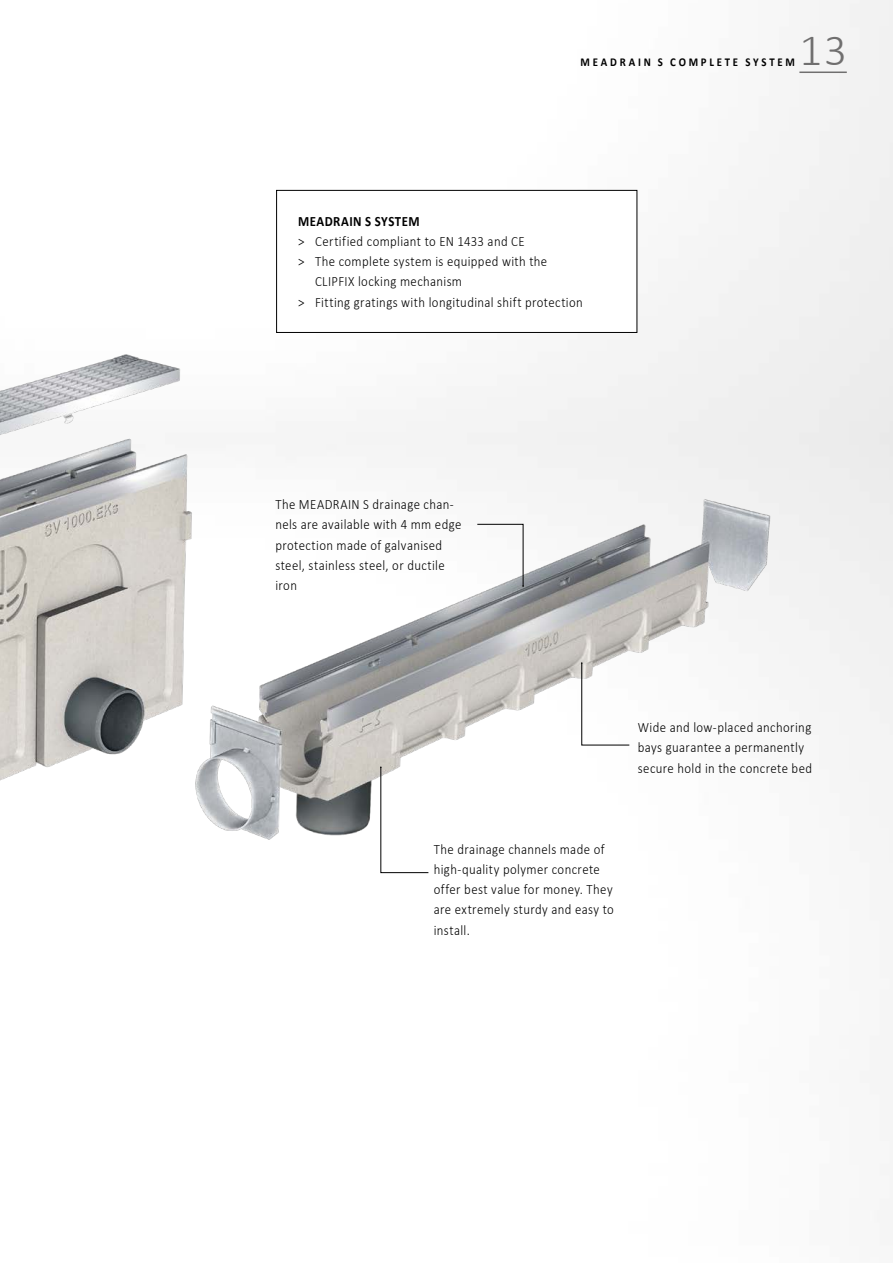
<style>
.page{position:relative;width:893px;height:1263px;background:#fff}
.page>*{position:absolute;margin:0;border:0;box-sizing:border-box;transform-origin:0 0}
.t1{font:300 45px "Calibri";color:#706f6f}
.t2{font:300 14.25px/20.2px "Calibri";letter-spacing:.03em;color:#000;scale:.9 1}
.t3{font:700 14.25px "Calibri";letter-spacing:.035em;color:#000;scale:.9 1}
.t4{font:700 12px "Calibri";letter-spacing:.255em;color:#000;scale:.9 1}
</style>
<div class="page">
<img style="left:0;top:274px;width:814px;height:654px">
<svg style="left:380px;top:766px;width:49px;height:107px"></svg>
<svg style="left:477px;top:524px;width:47px;height:63px"></svg>
<svg style="left:581px;top:662px;width:49px;height:83px"></svg>
<hr style="left:799px;top:72px;width:48px;height:1px;background:#706f6f">
<div style="left:277px;top:190px;width:360px;height:142px;background:#fff"></div>
<div style="left:276px;top:190px;width:361px;height:143px;border:1px solid #000"></div>
<p class="t4" style="left:581px;top:54px;width:240px">MEADRAIN S COMPLETE SYSTEM</p>
<h1 class="t1" style="left:799px;top:22px;width:49px">13</h1>
<p class="t3" style="left:298px;top:211px;width:137px">MEADRAIN S SYSTEM</p>
<p class="t2" style="left:298px;top:231px;width:253px">&gt; Certified compliant to EN 1433 and CE</p>
<p class="t2" style="left:298px;top:251px;width:278px">&gt; The complete system is equipped with the</p>
<p class="t2" style="left:315px;top:271px;width:165px">CLIPFIX locking mechanism</p>
<p class="t2" style="left:298px;top:292px;width:318px">&gt; Fitting gratings with longitudinal shift protection</p>
<p class="t2" style="left:275px;top:494px;width:208px">The MEADRAIN S drainage chan&shy;nels are available with 4 mm edge protection made of galvanised steel, stainless steel, or ductile iron</p>
<p class="t2" style="left:638px;top:717px;width:195px">Wide and low-placed anchoring bays guarantee a permanently secure hold in the concrete bed</p>
<p class="t2" style="left:434px;top:838px;width:202px">The drainage channels made of high-quality polymer concrete offer best value for money. They are extremely sturdy and easy to install.</p>
</div>
